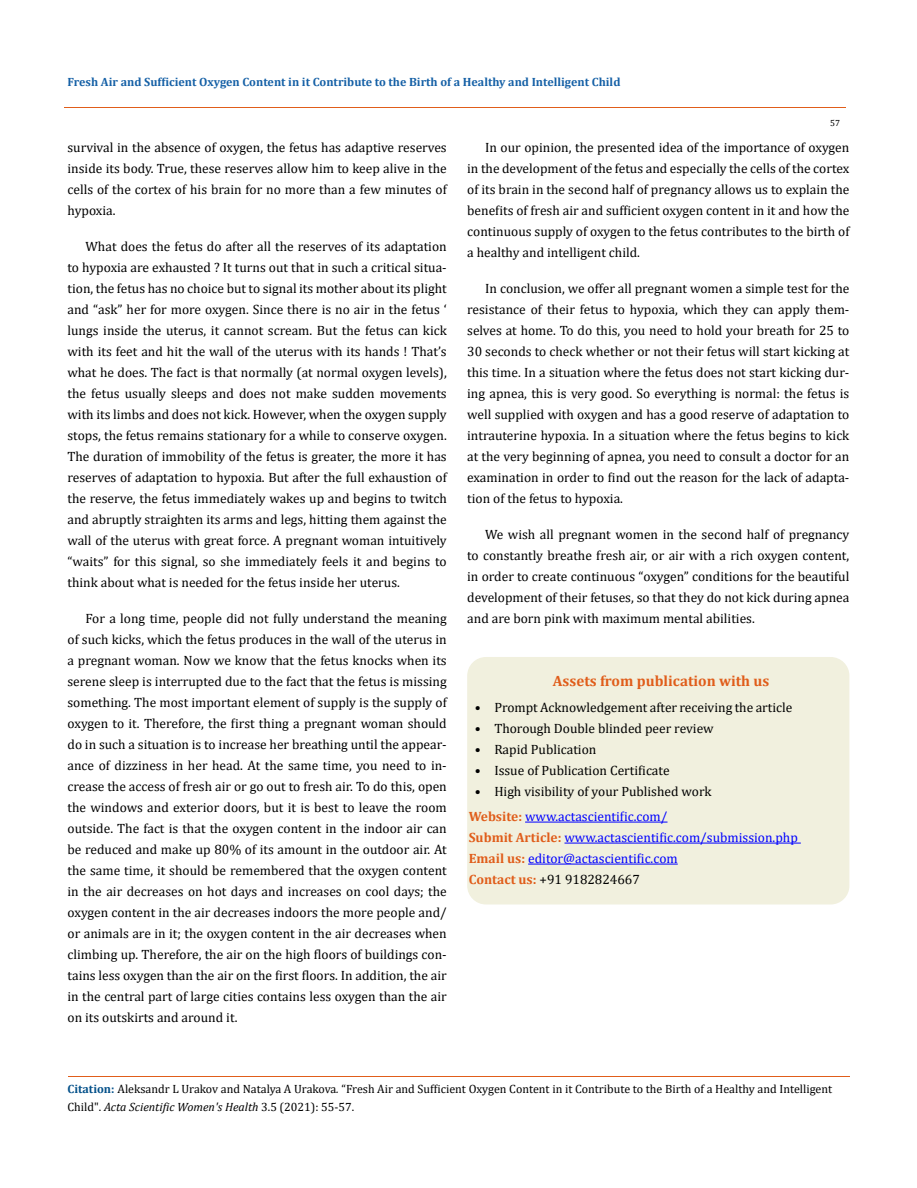
<style>
.page{position:relative;width:917px;height:1188px;background:#fff}
.page>*{position:absolute;margin:0;border:0;box-sizing:border-box;transform-origin:0 0}
.t1{font:700 15px "Cambria";color:#e05d1a}
.t2{font:13.5px/21px "Cambria";color:#000;text-align:justify}
.t3{font:13.5px/21px "Cambria";color:#00f}
.t4{font:12px/18px "Cambria";color:#000}
.t5{font:700 12px "Cambria";color:#1560a6}
.t6{font:9px "Cambria";color:#000}
.s1{font-weight:700;color:#e05d1a}
.s2{color:#000}
.s3{font-weight:700;color:#035089}
.s4{font-style:italic}
</style>
<div class="page">
<hr style="left:64px;top:108px;width:782px;height:1px;background:#e05d1a">
<div style="left:468px;top:658px;width:380px;height:246px;background:#f1f0de;border-radius:18px"></div>
<div style="left:467px;top:657px;width:382px;height:247px;border:2px solid #f1f0de;border-radius:18px"></div>
<hr style="left:525px;top:822px;width:142px;height:1px;background:#00f">
<hr style="left:564px;top:843px;width:236px;height:1px;background:#00f">
<hr style="left:528px;top:864px;width:149px;height:1px;background:#00f">
<hr style="left:68px;top:1076px;width:781px;height:1px;background:#e05d1a">
<p class="t5" style="left:67px;top:74px;width:554px">Fresh Air and Sufficient Oxygen Content in it Contribute to the Birth of a Healthy and Intelligent Child</p>
<p class="t6" style="left:830px;top:118px;width:11px">57</p>
<p class="t2" style="left:67px;top:137px;width:381px">survival in the absence of oxygen, the fetus has adaptive reserves inside its body. True, these reserves allow him to keep alive in the cells of the cortex of his brain for no more than a few minutes of hypoxia.</p>
<p class="t2" style="left:67px;top:236px;width:381px;text-indent:18px">What does the fetus do after all the reserves of its adaptation to hypoxia are exhausted ? It turns out that in such a critical situa&shy;tion, the fetus has no choice but to signal its mother about its plight and “ask” her for more oxygen. Since there is no air in the fetus ‘ lungs inside the uterus, it cannot scream. But the fetus can kick with its feet and hit the wall of the uterus with its hands ! That’s what he does. The fact is that normally (at normal oxygen levels), the fetus usually sleeps and does not make sudden movements with its limbs and does not kick. However, when the oxygen supply stops, the fetus remains stationary for a while to conserve oxygen.<br>The duration of immobility of the fetus is greater, the more it has reserves of adaptation to hypoxia. But after the full exhaustion of the reserve, the fetus immediately wakes up and begins to twitch and abruptly straighten its arms and legs, hitting them against the wall of the uterus with great force. A pregnant woman intuitively “waits” for this signal, so she immediately feels it and begins to think about what is needed for the fetus inside her uterus.</p>
<p class="t2" style="left:67px;top:608px;width:381px;text-indent:18px">For a long time, people did not fully understand the meaning of such kicks, which the fetus produces in the wall of the uterus in a pregnant woman. Now we know that the fetus knocks when its serene sleep is interrupted due to the fact that the fetus is missing something. The most important element of supply is the supply of oxygen to it. Therefore, the first thing a pregnant woman should do in such a situation is to increase her breathing until the appear&shy;ance of dizziness in her head. At the same time, you need to in&shy;crease the access of fresh air or go out to fresh air. To do this, open the windows and exterior doors, but it is best to leave the room outside. The fact is that the oxygen content in the indoor air can be reduced and make up 80% of its amount in the outdoor air. At the same time, it should be remembered that the oxygen content in the air decreases on hot days and increases on cool days; the oxygen content in the air decreases indoors the more people and/ or animals are in it; the oxygen content in the air decreases when climbing up. Therefore, the air on the high floors of buildings con&shy;tains less oxygen than the air on the first floors. In addition, the air in the central part of large cities contains less oxygen than the air on its outskirts and around it.</p>
<p class="t2" style="left:467px;top:137px;width:384px;text-indent:18px">In our opinion, the presented idea of the importance of oxygen in the development of the fetus and especially the cells of the cortex of its brain in the second half of pregnancy allows us to explain the benefits of fresh air and sufficient oxygen content in it and how the continuous supply of oxygen to the fetus contributes to the birth of a healthy and intelligent child.</p>
<p class="t2" style="left:467px;top:278px;width:384px;text-indent:18px">In conclusion, we offer all pregnant women a simple test for the resistance of their fetus to hypoxia, which they can apply them&shy;selves at home. To do this, you need to hold your breath for 25 to 30 seconds to check whether or not their fetus will start kicking at this time. In a situation where the fetus does not start kicking dur&shy;ing apnea, this is very good. So everything is normal: the fetus is well supplied with oxygen and has a good reserve of adaptation to intrauterine hypoxia. In a situation where the fetus begins to kick at the very beginning of apnea, you need to consult a doctor for an examination in order to find out the reason for the lack of adapta&shy;tion of the fetus to hypoxia.</p>
<p class="t2" style="left:467px;top:524px;width:384px;text-indent:18px">We wish all pregnant women in the second half of pregnancy to constantly breathe fresh air, or air with a rich oxygen content, in order to create continuous “oxygen” conditions for the beautiful development of their fetuses, so that they do not kick during apnea and are born pink with maximum mental abilities.</p>
<p class="t1" style="left:553px;top:670px;width:218px">Assets from publication with us</p>
<p class="t2" style="left:475px;top:696px;width:319px">• Prompt Acknowledgement after receiving the article</p>
<p class="t2" style="left:475px;top:717px;width:240px">• Thorough Double blinded peer review</p>
<p class="t2" style="left:475px;top:738px;width:123px">• Rapid Publication</p>
<p class="t2" style="left:475px;top:759px;width:196px">• Issue of Publication Certificate</p>
<p class="t2" style="left:475px;top:780px;width:238px">• High visibility of your Published work</p>
<p class="t3" style="left:468px;top:806px;width:330px"><span class="s1">Website:</span> www.actascientific.com/<br><span class="s1">Submit Article:</span> www.actascientific.com/submission.php <span class="s1">Email us:</span> editor@actascientific.com<br><span class="s1">Contact us:</span> <span class="s2">+91 9182824667</span></p>
<p class="t4" style="left:68px;top:1080px;width:766px"><span class="s3">Citation:</span> Aleksandr L Urakov and Natalya A Urakova<span class="s4">.</span> “Fresh Air and Sufficient Oxygen Content in it Contribute to the Birth of a Healthy and Intelligent<br>Child". <span class="s4">Acta Scientific Women's Health</span> 3.5 (2021): 55-57.</p>
</div>
